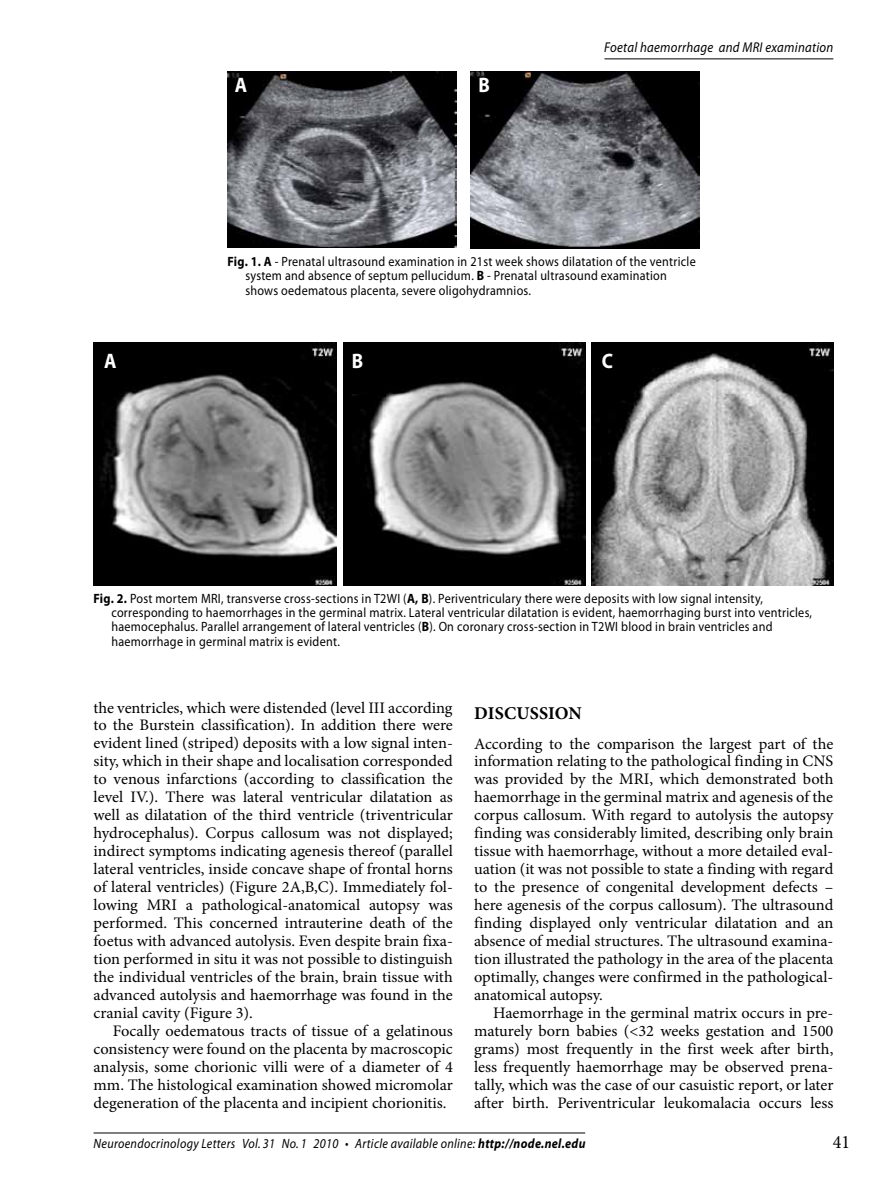
<style>
.page{position:relative;width:893px;height:1188px;background:#fff}
.page>*{position:absolute;margin:0;border:0;box-sizing:border-box;transform-origin:0 0}
.t1{font:700 21px "Myriad Pro";color:#fff;scale:.9 1}
.t2{font:18.9px "Minion Pro";color:#000;scale:.95 1}
.t3{font:700 18px "Minion Pro";color:#000}
.t4{font:16.05px/18px "Minion Pro";color:#000;text-align:justify}
.t5{font:italic 14.25px "Myriad Pro";letter-spacing:.02em;color:#000;scale:.9 1}
.t6{font:13.5px/14.2px "Myriad Pro";letter-spacing:.02em;color:#000;scale:.9 1}
.t7{font:italic 13.5px "Myriad Pro";letter-spacing:.025em;color:#000;scale:.9 1}
.s1{font-weight:700}
</style>
<div class="page">
<hr style="left:94px;top:1133px;width:491px;height:1px;background:#000">
<hr style="left:604px;top:58px;width:229px;height:1px;background:#000">
<img style="left:227px;top:71px;width:229px;height:177px">
<img style="left:471px;top:72px;width:229px;height:176px">
<img style="left:94px;top:343px;width:242px;height:242px">
<img style="left:343px;top:343px;width:243px;height:242px">
<img style="left:591px;top:343px;width:243px;height:242px">
<h1 class="t1" style="left:235px;top:71px;width:15px">A</h1>
<h1 class="t1" style="left:478px;top:71px;width:14px">B</h1>
<p class="t5" style="left:604px;top:39px;width:256px">Foetal haemorrhage and MRI examination</p>
<p class="t6" style="left:245px;top:254px;width:502px;text-indent:-18px"><span class="s1">Fig. 1. A</span> - Prenatal ultrasound examination in 21st week shows dilatation of the ventricle system and absence of septum pellucidum. <span class="s1">B</span> - Prenatal ultrasound examination shows oedematous placenta, severe oligohydramnios.</p>
<h1 class="t1" style="left:104px;top:347px;width:15px">A</h1>
<h1 class="t1" style="left:352px;top:347px;width:14px">B</h1>
<h1 class="t1" style="left:602px;top:347px;width:14px">C</h1>
<p class="t6" style="left:111px;top:591px;width:780px;text-indent:-18px"><span class="s1">Fig. 2.</span> Post mortem MRI, transverse cross-sections in T2WI (<span class="s1">A, B</span>). Periventriculary there were deposits with low signal intensity, corresponding to haemorrhages in the germinal matrix. Lateral ventricular dilatation is evident, haemorrhaging burst into ventricles, haemocephalus. Parallel arrangement of lateral ventricles (<span class="s1">B</span>). On coronary cross-section in T2WI blood in brain ventricles and haemorrhage in germinal matrix is evident.</p>
<p class="t4" style="left:94px;top:698px;width:361px">the ventricles, which were distended (level III according to the Burstein classification). In addition there were evident lined (striped) deposits with a low signal inten&shy;sity, which in their shape and localisation corresponded to venous infarctions (according to classification the level IV.). There was lateral ventricular dilatation as well as dilatation of the third ventricle (triventricular hydrocephalus). Corpus callosum was not displayed; indirect symptoms indicating agenesis thereof (parallel lateral ventricles, inside concave shape of frontal horns of lateral ventricles) (Figure 2A,B,C). Immediately fol&shy;lowing MRI a pathological-anatomical autopsy was performed. This concerned intrauterine death of the foetus with advanced autolysis. Even despite brain fixa&shy;tion performed in situ it was not possible to distinguish the individual ventricles of the brain, brain tissue with advanced autolysis and haemorrhage was found in the cranial cavity (Figure 3).</p>
<p class="t4" style="left:94px;top:1022px;width:361px;text-indent:19px">Focally oedematous tracts of tissue of a gelatinous consistency were found on the placenta by macroscopic analysis, some chorionic villi were of a diameter of 4 mm. The histological examination showed micromolar degeneration of the placenta and incipient chorionitis.</p>
<p class="t3" style="left:474px;top:700px;width:109px">DISCUSSION</p>
<p class="t4" style="left:474px;top:734px;width:361px">According to the comparison the largest part of the information relating to the pathological finding in CNS was provided by the MRI, which demonstrated both haemorrhage in the germinal matrix and agenesis of the corpus callosum. With regard to autolysis the autopsy finding was considerably limited, describing only brain tissue with haemorrhage, without a more detailed eval&shy;uation (it was not possible to state a finding with regard to the presence of congenital development defects – here agenesis of the corpus callosum). The ultrasound finding displayed only ventricular dilatation and an absence of medial structures. The ultrasound examina&shy;tion illustrated the pathology in the area of the placenta optimally, changes were confirmed in the pathological&shy;anatomical autopsy.</p>
<p class="t4" style="left:474px;top:1004px;width:361px;text-indent:19px">Haemorrhage in the germinal matrix occurs in pre&shy;maturely born babies (&lt;32 weeks gestation and 1500 grams) most frequently in the first week after birth, less frequently haemorrhage may be observed prena&shy;tally, which was the case of our casuistic report, or later after birth. Periventricular leukomalacia occurs less</p>
<p class="t7" style="left:94px;top:1135px;width:548px">Neuroendocrinology Letters Vol. 31 No. 1 2010 • Article available online: <span class="s1">http://node.nel.edu</span></p>
<p class="t2" style="left:833px;top:1129px;width:20px">41</p>
</div>
